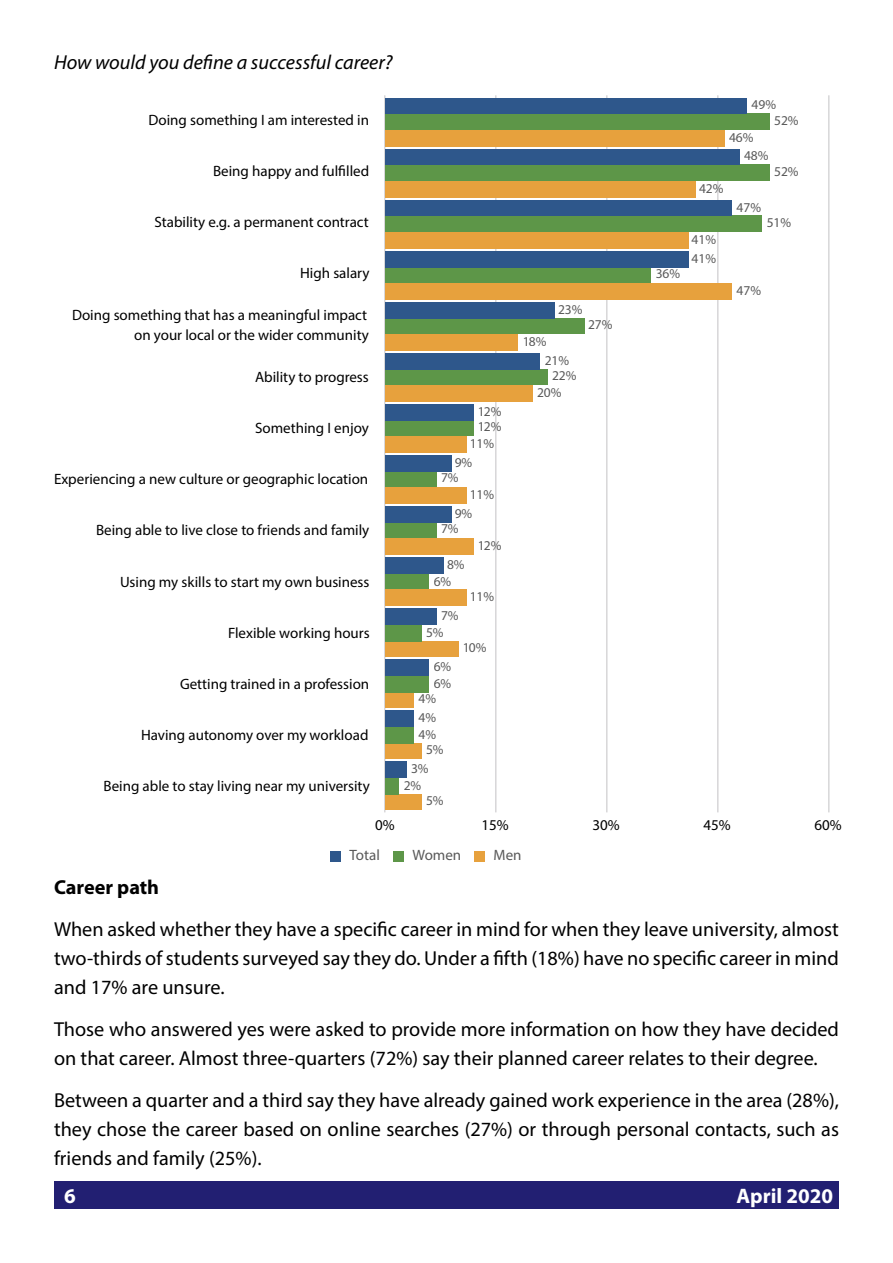
<style>
.page{position:relative;width:893px;height:1263px;background:#fff}
.page>*{position:absolute;margin:0;border:0;box-sizing:border-box;transform-origin:0 0}
.t1{font:700 21px "Myriad Pro";color:#fff}
.t2{font:20.25px/29.1px "Myriad Pro";color:#000;text-align:justify}
.t3{font:italic 20.25px "Myriad Pro";color:#000}
.t4{font:700 20.25px "Myriad Pro";color:#000}
.t5{font:15px/19.5px "Myriad Pro";color:#000;text-align:right}
.t6{font:15px "Myriad Pro";color:#595959}
.t7{font:13.5px "Myriad Pro";color:#595959}
</style>
<div class="page">
<hr style="left:384px;top:95px;width:2px;height:717px;background:#d7d6d8">
<hr style="left:495px;top:95px;width:1px;height:717px;background:#d7d6d8">
<hr style="left:606px;top:95px;width:2px;height:717px;background:#d7d6d8">
<hr style="left:717px;top:95px;width:1px;height:717px;background:#d7d6d8">
<hr style="left:828px;top:95px;width:2px;height:717px;background:#d7d6d8">
<div style="left:386px;top:130px;width:338px;height:16px;background:#e7a13d"></div>
<div style="left:386px;top:181px;width:310px;height:16px;background:#e7a13d"></div>
<div style="left:386px;top:232px;width:302px;height:16px;background:#e7a13d"></div>
<div style="left:386px;top:283px;width:346px;height:16px;background:#e7a13d"></div>
<div style="left:386px;top:334px;width:131px;height:16px;background:#e7a13d"></div>
<div style="left:386px;top:385px;width:146px;height:16px;background:#e7a13d"></div>
<div style="left:386px;top:436px;width:80px;height:16px;background:#e7a13d"></div>
<div style="left:386px;top:487px;width:80px;height:16px;background:#e7a13d"></div>
<div style="left:386px;top:538px;width:88px;height:16px;background:#e7a13d"></div>
<div style="left:386px;top:589px;width:80px;height:16px;background:#e7a13d"></div>
<div style="left:386px;top:641px;width:73px;height:15px;background:#e7a13d"></div>
<div style="left:386px;top:692px;width:28px;height:15px;background:#e7a13d"></div>
<div style="left:386px;top:743px;width:35px;height:15px;background:#e7a13d"></div>
<div style="left:386px;top:794px;width:35px;height:15px;background:#e7a13d"></div>
<div style="left:386px;top:113px;width:384px;height:17px;background:#5d9648"></div>
<div style="left:386px;top:164px;width:384px;height:17px;background:#5d9648"></div>
<div style="left:386px;top:215px;width:376px;height:17px;background:#5d9648"></div>
<div style="left:386px;top:268px;width:265px;height:15px;background:#5d9648"></div>
<div style="left:386px;top:319px;width:199px;height:15px;background:#5d9648"></div>
<div style="left:386px;top:370px;width:162px;height:15px;background:#5d9648"></div>
<div style="left:386px;top:421px;width:88px;height:15px;background:#5d9648"></div>
<div style="left:386px;top:472px;width:50px;height:15px;background:#5d9648"></div>
<div style="left:386px;top:523px;width:50px;height:15px;background:#5d9648"></div>
<div style="left:386px;top:574px;width:43px;height:15px;background:#5d9648"></div>
<div style="left:386px;top:625px;width:35px;height:16px;background:#5d9648"></div>
<div style="left:386px;top:676px;width:43px;height:16px;background:#5d9648"></div>
<div style="left:386px;top:727px;width:28px;height:16px;background:#5d9648"></div>
<div style="left:386px;top:778px;width:13px;height:16px;background:#5d9648"></div>
<div style="left:386px;top:98px;width:361px;height:15px;background:#2e578b"></div>
<div style="left:386px;top:149px;width:354px;height:15px;background:#2e578b"></div>
<div style="left:386px;top:200px;width:346px;height:15px;background:#2e578b"></div>
<div style="left:386px;top:251px;width:302px;height:17px;background:#2e578b"></div>
<div style="left:386px;top:302px;width:169px;height:17px;background:#2e578b"></div>
<div style="left:386px;top:353px;width:154px;height:17px;background:#2e578b"></div>
<div style="left:386px;top:404px;width:88px;height:17px;background:#2e578b"></div>
<div style="left:386px;top:455px;width:65px;height:17px;background:#2e578b"></div>
<div style="left:386px;top:506px;width:65px;height:17px;background:#2e578b"></div>
<div style="left:386px;top:557px;width:58px;height:17px;background:#2e578b"></div>
<div style="left:386px;top:608px;width:50px;height:17px;background:#2e578b"></div>
<div style="left:386px;top:659px;width:43px;height:17px;background:#2e578b"></div>
<div style="left:386px;top:710px;width:28px;height:17px;background:#2e578b"></div>
<div style="left:386px;top:761px;width:20px;height:17px;background:#2e578b"></div>
<div style="left:330px;top:851px;width:10px;height:11px;background:#2e578b"></div>
<div style="left:393px;top:851px;width:11px;height:11px;background:#5d9648"></div>
<div style="left:474px;top:851px;width:10px;height:11px;background:#e7a13d"></div>
<div style="left:54px;top:1182px;width:785px;height:27px;background:#221f72"></div>
<p class="t3" style="left:54px;top:50px;width:340px">How would you define a successful career?</p>
<p class="t5" style="left:148px;top:110px;width:222px">Doing something I am interested in</p>
<p class="t5" style="left:213px;top:161px;width:158px">Being happy and fulfilled</p>
<p class="t5" style="left:154px;top:212px;width:216px">Stability e.g. a permanent contract</p>
<p class="t5" style="left:300px;top:263px;width:71px">High salary</p>
<p class="t5" style="left:72px;top:305px;width:298px">Doing something that has a meaningful impact on your local or the wider community</p>
<p class="t5" style="left:255px;top:367px;width:115px">Ability to progress</p>
<p class="t5" style="left:255px;top:418px;width:115px">Something I enjoy</p>
<p class="t5" style="left:54px;top:469px;width:316px">Experiencing a new culture or geographic location</p>
<p class="t5" style="left:96px;top:520px;width:275px">Being able to live close to friends and family</p>
<p class="t5" style="left:120px;top:572px;width:251px">Using my skills to start my own business</p>
<p class="t5" style="left:228px;top:623px;width:143px">Flexible working hours</p>
<p class="t5" style="left:180px;top:674px;width:191px">Getting trained in a profession</p>
<p class="t5" style="left:141px;top:725px;width:229px">Having autonomy over my workload</p>
<p class="t5" style="left:104px;top:776px;width:268px">Being able to stay living near my university</p>
<p class="t7" style="left:477px;top:403px;width:26px">12%</p>
<p class="t7" style="left:477px;top:418px;width:26px">12%</p>
<p class="t7" style="left:470px;top:435px;width:26px">11%</p>
<p class="t7" style="left:454px;top:454px;width:19px">9%</p>
<p class="t7" style="left:441px;top:469px;width:19px">7%</p>
<p class="t7" style="left:470px;top:486px;width:26px">11%</p>
<p class="t7" style="left:454px;top:505px;width:19px">9%</p>
<p class="t7" style="left:441px;top:520px;width:19px">7%</p>
<p class="t7" style="left:447px;top:556px;width:19px">8%</p>
<p class="t7" style="left:434px;top:573px;width:19px">6%</p>
<p class="t7" style="left:477px;top:537px;width:26px">12%</p>
<p class="t7" style="left:441px;top:607px;width:19px">7%</p>
<p class="t7" style="left:426px;top:624px;width:19px">5%</p>
<p class="t7" style="left:470px;top:588px;width:26px">11%</p>
<p class="t7" style="left:434px;top:658px;width:19px">6%</p>
<p class="t7" style="left:434px;top:675px;width:19px">6%</p>
<p class="t7" style="left:418px;top:690px;width:19px">4%</p>
<p class="t7" style="left:418px;top:709px;width:19px">4%</p>
<p class="t7" style="left:418px;top:726px;width:19px">4%</p>
<p class="t7" style="left:426px;top:741px;width:19px">5%</p>
<p class="t7" style="left:411px;top:760px;width:19px">3%</p>
<p class="t7" style="left:404px;top:777px;width:19px">2%</p>
<p class="t7" style="left:426px;top:792px;width:19px">5%</p>
<p class="t7" style="left:462px;top:639px;width:26px">10%</p>
<p class="t7" style="left:558px;top:301px;width:26px">23%</p>
<p class="t7" style="left:522px;top:333px;width:26px">18%</p>
<p class="t7" style="left:544px;top:352px;width:26px">21%</p>
<p class="t7" style="left:552px;top:367px;width:26px">22%</p>
<p class="t7" style="left:537px;top:384px;width:26px">20%</p>
<p class="t7" style="left:588px;top:316px;width:26px">27%</p>
<p class="t7" style="left:656px;top:265px;width:26px">36%</p>
<p class="t7" style="left:752px;top:96px;width:26px">49%</p>
<p class="t7" style="left:729px;top:129px;width:26px">46%</p>
<p class="t7" style="left:774px;top:112px;width:26px">52%</p>
<p class="t7" style="left:744px;top:147px;width:26px">48%</p>
<p class="t7" style="left:699px;top:180px;width:26px">42%</p>
<p class="t7" style="left:692px;top:231px;width:26px">41%</p>
<p class="t7" style="left:692px;top:250px;width:26px">41%</p>
<p class="t7" style="left:736px;top:199px;width:26px">47%</p>
<p class="t7" style="left:774px;top:163px;width:26px">52%</p>
<p class="t7" style="left:766px;top:214px;width:26px">51%</p>
<p class="t7" style="left:736px;top:282px;width:26px">47%</p>
<p class="t5" style="left:375px;top:815px;width:21px">0%</p>
<p class="t5" style="left:482px;top:815px;width:29px">15%</p>
<p class="t5" style="left:592px;top:815px;width:29px">30%</p>
<p class="t5" style="left:704px;top:815px;width:29px">45%</p>
<p class="t5" style="left:814px;top:815px;width:29px">60%</p>
<p class="t6" style="left:350px;top:846px;width:32px">Total</p>
<p class="t6" style="left:412px;top:846px;width:50px">Women</p>
<p class="t6" style="left:494px;top:846px;width:29px">Men</p>
<p class="t4" style="left:54px;top:876px;width:107px">Career path</p>
<p class="t2" style="left:54px;top:914px;width:786px">When asked whether they have a specific career in mind for when they leave university, almost two-thirds of students surveyed say they do. Under a fifth (18%) have no specific career in mind and 17% are unsure.</p>
<p class="t2" style="left:54px;top:1014px;width:786px">Those who answered yes were asked to provide more information on how they have decided on that career. Almost three-quarters (72%) say their planned career relates to their degree.</p>
<p class="t2" style="left:54px;top:1085px;width:787px">Between a quarter and a third say they have already gained work experience in the area (28%), they chose the career based on online searches (27%) or through personal contacts, such as friends and family (25%).</p>
<p class="t1" style="left:64px;top:1184px;width:13px">6</p>
<p class="t1" style="left:736px;top:1184px;width:98px">April 2020</p>
</div>
